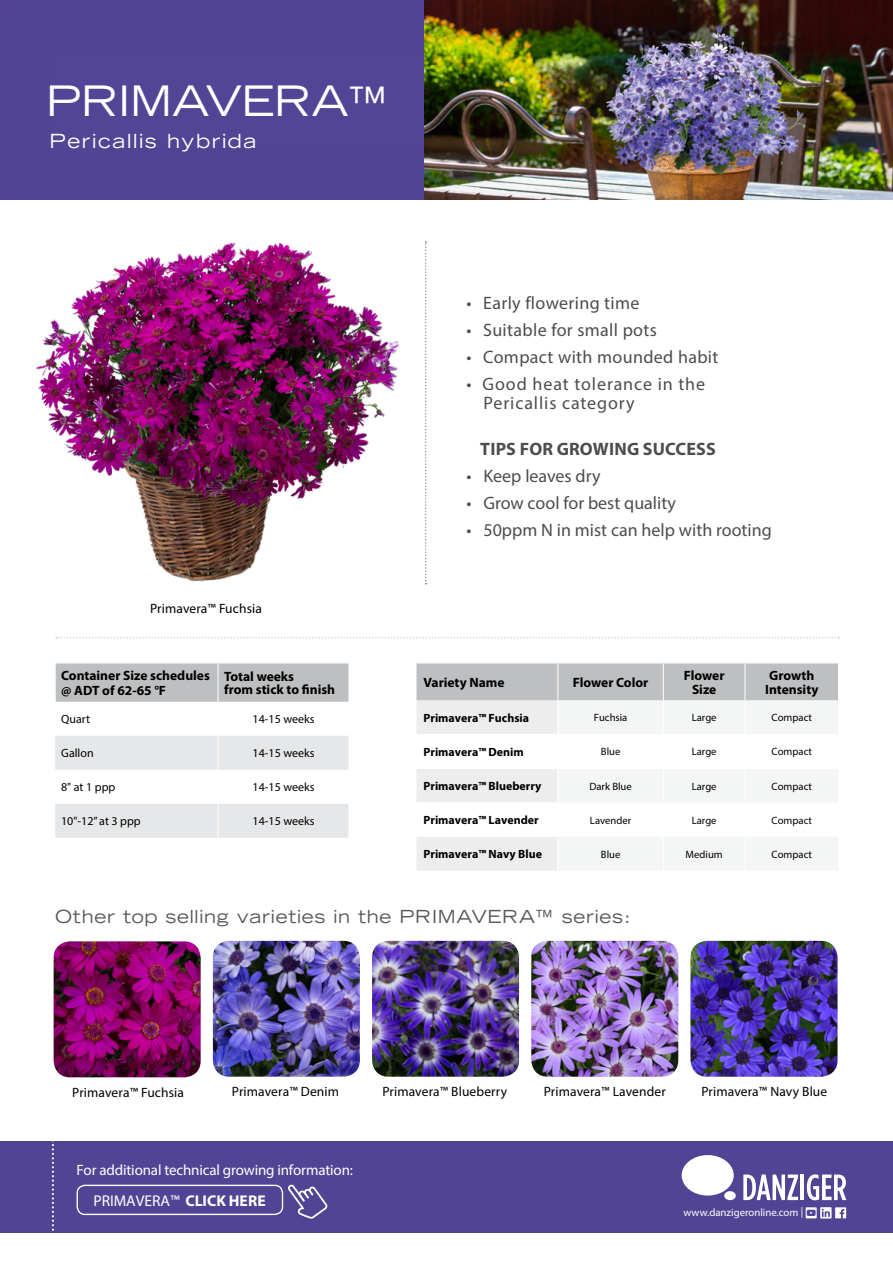
<style>
.page{position:relative;width:893px;height:1263px;background:#fff}
.page>*{position:absolute;margin:0;border:0;box-sizing:border-box;transform-origin:0 0}
.t1{font:expanded 42px "Trade Gothic LT Std";color:#fff}
.t2{font:expanded 19.5px "Trade Gothic LT Std";letter-spacing:.08em;color:#fff}
.t3{font:18px "Myriad Pro";letter-spacing:.02em;color:#4d4d4f}
.t4{font:18px "Myriad Pro";color:#4d4d4f}
.t5{font:expanded 18px "Trade Gothic LT Std";letter-spacing:.04em;color:#58595b}
.t6{font:18px "Myriad Pro";letter-spacing:.05em;color:#4d4d4f}
.t7{font:700 18px "Myriad Pro";letter-spacing:.01em;color:#4d4d4f}
.t8{font:15.6px "Myriad Pro";color:#fff}
.t9{font:15px "Myriad Pro";letter-spacing:-.01em;color:#fff}
.t10{font:700 13.5px/13.5px "Myriad Pro";color:#000}
.t11{font:13.5px "Myriad Pro";letter-spacing:.01em;color:#000}
.t12{font:700 12px "Myriad Pro";color:#000}
.t13{font:12px "Myriad Pro";color:#000}
.t14{font:10.8px "Myriad Pro";color:#fff}
.t15{font:10.65px "Myriad Pro";color:#000}
.s1{font-size:40.5px}
.s2{font-weight:700}
</style>
<div class="page">
<img style="left:54px;top:941px;width:147px;height:136px">
<img style="left:531px;top:941px;width:147px;height:136px">
<img style="left:690px;top:941px;width:147px;height:136px">
<img style="left:213px;top:941px;width:147px;height:136px">
<img style="left:372px;top:941px;width:147px;height:136px">
<div style="left:0;top:0;width:893px;height:202px;background:#524495"></div>
<div style="left:0;top:1130px;width:893px;height:111px;background:#939598;opacity:.08"></div>
<svg style="left:56px;top:637px;width:783px;height:1px"></svg>
<svg style="left:417px;top:663px;width:421px;height:207px"></svg>
<hr style="left:557px;top:663px;width:1px;height:37px;background:#fff">
<hr style="left:663px;top:663px;width:1px;height:37px;background:#fff">
<hr style="left:745px;top:663px;width:1px;height:37px;background:#fff">
<hr style="left:558px;top:700px;width:1px;height:34px;background:#fff">
<hr style="left:663px;top:700px;width:1px;height:34px;background:#fff">
<hr style="left:745px;top:700px;width:1px;height:34px;background:#fff">
<hr style="left:416px;top:734px;width:142px;height:1px;background:#fff">
<hr style="left:558px;top:734px;width:105px;height:1px;background:#fff">
<hr style="left:558px;top:735px;width:1px;height:33px;background:#fff">
<hr style="left:663px;top:734px;width:82px;height:1px;background:#fff">
<hr style="left:663px;top:735px;width:1px;height:33px;background:#fff">
<hr style="left:745px;top:734px;width:94px;height:1px;background:#fff">
<hr style="left:745px;top:735px;width:1px;height:33px;background:#fff">
<hr style="left:416px;top:768px;width:142px;height:1px;background:#fff">
<hr style="left:558px;top:768px;width:105px;height:1px;background:#fff">
<hr style="left:558px;top:769px;width:1px;height:33px;background:#fff">
<hr style="left:663px;top:768px;width:82px;height:1px;background:#fff">
<hr style="left:663px;top:769px;width:1px;height:33px;background:#fff">
<hr style="left:745px;top:768px;width:94px;height:1px;background:#fff">
<hr style="left:745px;top:769px;width:1px;height:33px;background:#fff">
<hr style="left:558px;top:802px;width:1px;height:34px;background:#fff">
<hr style="left:663px;top:802px;width:1px;height:34px;background:#fff">
<hr style="left:745px;top:802px;width:1px;height:34px;background:#fff">
<hr style="left:558px;top:836px;width:1px;height:34px;background:#fff">
<hr style="left:663px;top:836px;width:1px;height:34px;background:#fff">
<hr style="left:745px;top:836px;width:1px;height:34px;background:#fff">
<svg style="left:743px;top:1174px;width:55px;height:26px"></svg>
<hr style="left:801px;top:1174px;width:3px;height:26px;background:#fff">
<svg style="left:807px;top:1174px;width:39px;height:26px"></svg>
<div style="left:682px;top:1155px;width:52px;height:40px;background:#fff;border-radius:50%"></div>
<div style="left:724px;top:1191px;width:12px;height:9px;background:#fff;border-radius:50%"></div>
<svg style="left:806px;top:1207px;width:40px;height:11px"></svg>
<img style="left:36px;top:242px;width:364px;height:340px">
<img style="left:425px;top:0;width:468px;height:200px">
<div style="left:56px;top:663px;width:293px;height:39px;background:#bdbfc1"></div>
<svg style="left:55px;top:736px;width:294px;height:102px"></svg>
<hr style="left:218px;top:736px;width:1px;height:34px;background:#fff">
<hr style="left:218px;top:770px;width:1px;height:34px;background:#fff">
<hr style="left:218px;top:804px;width:1px;height:34px;background:#fff">
<hr style="left:218px;top:663px;width:1px;height:39px;background:#fff">
<svg style="left:425px;top:241px;width:2px;height:343px"></svg>
<svg style="left:52px;top:1130px;width:2px;height:110px"></svg>
<svg style="left:288px;top:1184px;width:40px;height:35px"></svg>
<div style="left:77px;top:1185px;width:206px;height:30px;border:1px solid #fff;border-radius:8px"></div>
<h1 class="t1" style="left:46px;top:73px;width:344px">PRIMAVERA<span class="s1">TM</span></h1>
<h2 class="t2" style="left:167px;top:128px;width:91px">hybrida</h2>
<h2 class="t2" style="left:50px;top:128px;width:109px">Pericallis</h2>
<h3 class="t3" style="left:466px;top:292px;width:7px">•</h3>
<h3 class="t3" style="left:483px;top:292px;width:158px">Early flowering time</h3>
<h3 class="t3" style="left:466px;top:319px;width:7px">•</h3>
<h3 class="t3" style="left:483px;top:319px;width:175px">Suitable for small pots</h3>
<h3 class="t3" style="left:466px;top:346px;width:7px">•</h3>
<h3 class="t3" style="left:483px;top:346px;width:237px">Compact with mounded habit</h3>
<h3 class="t3" style="left:466px;top:373px;width:7px">•</h3>
<h3 class="t6" style="left:483px;top:373px;width:224px">Good heat tolerance in the</h3>
<h3 class="t3" style="left:466px;top:464px;width:7px">•</h3>
<h3 class="t6" style="left:483px;top:392px;width:153px">Pericallis category</h3>
<h3 class="t7" style="left:480px;top:439px;width:237px">TIPS FOR GROWING SUCCESS</h3>
<h3 class="t4" style="left:483px;top:464px;width:119px">Keep leaves dry</h3>
<h3 class="t3" style="left:466px;top:491px;width:7px">•</h3>
<h3 class="t4" style="left:483px;top:491px;width:194px">Grow cool for best quality</h3>
<h3 class="t3" style="left:466px;top:518px;width:7px">•</h3>
<h3 class="t4" style="left:483px;top:518px;width:290px">50ppm N in mist can help with rooting</h3>
<p class="t11" style="left:150px;top:600px;width:113px">Primavera™ Fuchsia</p>
<p class="t10" style="left:61px;top:668px;width:150px;line-height:15px">Container Size schedules @ ADT of 62-65 F°</p>
<p class="t10" style="left:224px;top:670px;width:113px">Total weeks<br>from stick to finish</p>
<p class="t13" style="left:253px;top:712px;width:63px">14-15 weeks</p>
<p class="t13" style="left:61px;top:712px;width:30px">Quart</p>
<p class="t10" style="left:684px;top:669px;width:42px">Flower</p>
<p class="t10" style="left:573px;top:676px;width:77px">Flower Color</p>
<p class="t10" style="left:424px;top:676px;width:83px">Variety Name</p>
<p class="t10" style="left:692px;top:683px;width:26px">Size</p>
<p class="t12" style="left:424px;top:711px;width:107px">Primavera™ Fuchsia</p>
<p class="t15" style="left:594px;top:711px;width:35px">Fuchsia</p>
<p class="t15" style="left:692px;top:711px;width:26px">Large</p>
<p class="t10" style="left:765px;top:669px;width:55px;text-align:center">Growth<br>Intensity</p>
<p class="t15" style="left:772px;top:711px;width:42px">Compact</p>
<p class="t13" style="left:61px;top:746px;width:34px">Gallon</p>
<p class="t13" style="left:253px;top:746px;width:63px">14-15 weeks</p>
<p class="t12" style="left:424px;top:745px;width:102px">Primavera™ Denim</p>
<p class="t15" style="left:601px;top:745px;width:21px">Blue</p>
<p class="t15" style="left:692px;top:745px;width:26px">Large</p>
<p class="t15" style="left:772px;top:745px;width:42px">Compact</p>
<p class="t13" style="left:61px;top:780px;width:56px">8" at 1 ppp</p>
<p class="t13" style="left:253px;top:780px;width:63px">14-15 weeks</p>
<p class="t12" style="left:424px;top:779px;width:119px">Primavera™ Blueberry</p>
<p class="t15" style="left:589px;top:779px;width:44px">Dark Blue</p>
<p class="t15" style="left:692px;top:779px;width:26px">Large</p>
<p class="t15" style="left:772px;top:779px;width:42px">Compact</p>
<p class="t13" style="left:61px;top:814px;width:81px">10"-12”at 3 ppp</p>
<p class="t13" style="left:253px;top:814px;width:63px">14-15 weeks</p>
<p class="t12" style="left:424px;top:813px;width:117px">Primavera™ Lavender</p>
<p class="t15" style="left:590px;top:813px;width:43px">Lavender</p>
<p class="t15" style="left:692px;top:813px;width:26px">Large</p>
<p class="t15" style="left:772px;top:813px;width:42px">Compact</p>
<p class="t12" style="left:424px;top:847px;width:120px">Primavera™ Navy Blue</p>
<p class="t15" style="left:601px;top:847px;width:21px">Blue</p>
<p class="t15" style="left:686px;top:847px;width:39px">Medium</p>
<p class="t15" style="left:772px;top:847px;width:42px">Compact</p>
<h3 class="t5" style="left:55px;top:904px;width:577px">Other top selling varieties in the PRIMAVERA™ series:</h3>
<p class="t11" style="left:72px;top:1084px;width:113px">Primavera™ Fuchsia</p>
<p class="t11" style="left:232px;top:1083px;width:109px">Primavera™ Denim</p>
<p class="t9" style="left:77px;top:1160px;width:278px">For additional technical growing information:</p>
<p class="t8" style="left:93px;top:1191px;width:174px">PRIMAVERA™ <span class="s2">CLICK HERE</span></p>
<p class="t11" style="left:382px;top:1083px;width:126px">Primavera™ Blueberry</p>
<p class="t11" style="left:544px;top:1083px;width:124px">Primavera™ Lavender</p>
<p class="t11" style="left:701px;top:1083px;width:127px">Primavera™ Navy Blue</p>
<p class="t14" style="left:684px;top:1206px;width:121px">www.danzigeronline.com |</p>
</div>
